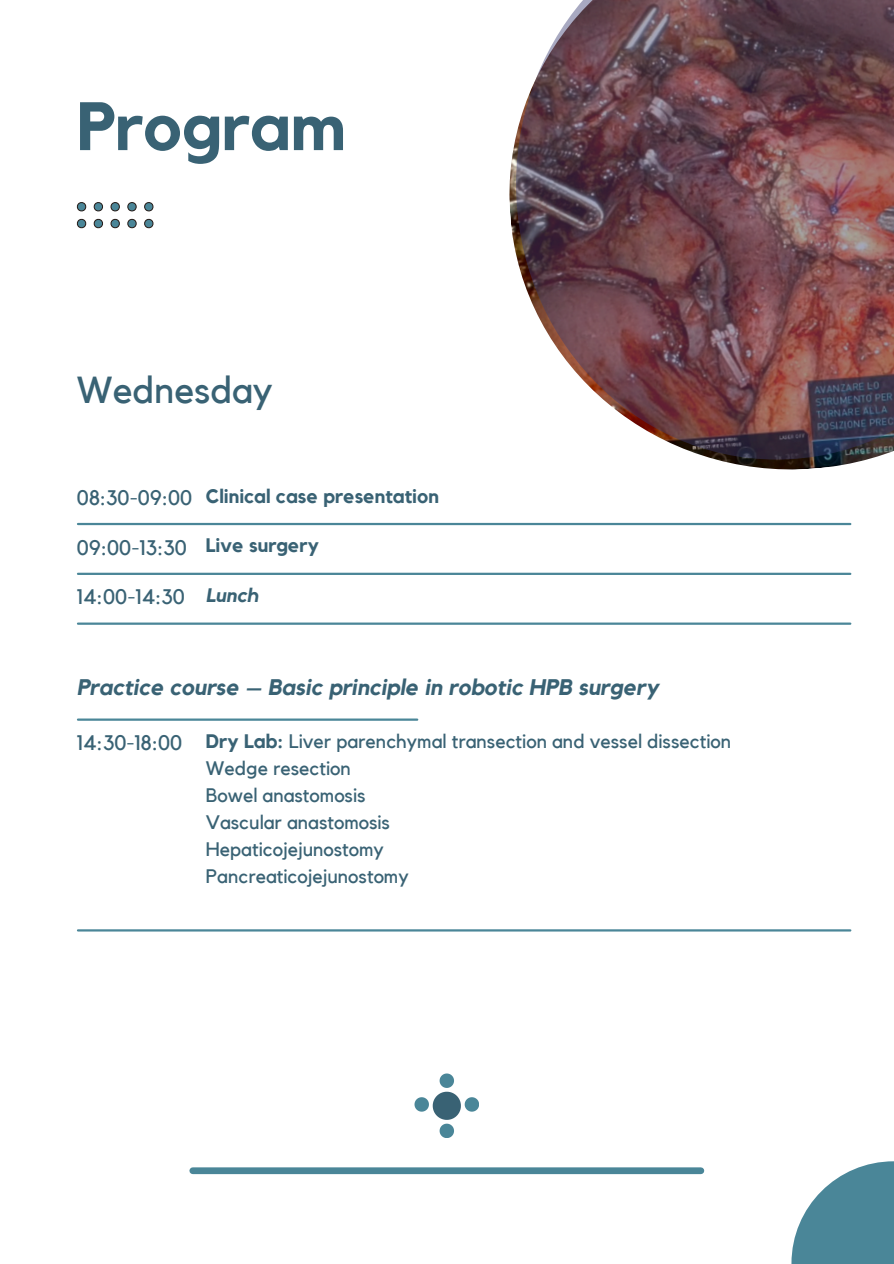
<style>
.page{position:relative;width:894px;height:1264px;background:#fff}
.page>*{position:absolute;margin:0;border:0;box-sizing:border-box;transform-origin:0 0}
.t1{font:700 67.5px "Kollektif";color:#396274}
.t2{font:37.5px "Kollektif";color:#396274}
.t3{font:italic 700 22.5px "Kollektif";color:#396274}
.t4{font:21px "Kollektif";color:#396274}
.t5{font:19.5px "Kollektif";color:#396274}
.t6{font:700 19.5px "Kollektif";color:#396274}
.t7{font:italic 700 19.5px "Kollektif";color:#396274}
.s1{font-weight:700}
</style>
<div class="page">
<svg style="left:791px;top:1161px;width:102px;height:102px;fill:#4a8698"></svg>
<div style="left:193px;top:1167px;width:507px;height:7px;background:#4a8698"></div>
<svg style="left:414px;top:1073px;width:64px;height:64px"></svg>
<svg style="left:77px;top:202px;width:9px;height:9px"></svg>
<svg style="left:94px;top:202px;width:9px;height:9px"></svg>
<svg style="left:110px;top:202px;width:10px;height:9px"></svg>
<svg style="left:127px;top:202px;width:10px;height:9px"></svg>
<svg style="left:144px;top:202px;width:9px;height:9px"></svg>
<svg style="left:77px;top:219px;width:9px;height:9px"></svg>
<svg style="left:94px;top:219px;width:9px;height:9px"></svg>
<svg style="left:110px;top:219px;width:10px;height:9px"></svg>
<svg style="left:127px;top:219px;width:10px;height:9px"></svg>
<svg style="left:144px;top:219px;width:9px;height:9px"></svg>
<hr style="left:78px;top:523px;width:772px;height:2px;background:#4a8698">
<hr style="left:78px;top:572px;width:772px;height:3px;background:#4a8698">
<hr style="left:78px;top:622px;width:772px;height:2px;background:#4a8698">
<hr style="left:78px;top:718px;width:339px;height:2px;background:#4a8698">
<hr style="left:78px;top:929px;width:772px;height:2px;background:#4a8698">
<img style="left:509px;top:137px;width:360px;height:333px">
<img style="left:516px;top:0;width:377px;height:459px">
<h1 class="t1" style="left:77px;top:95px;width:270px">Program</h1>
<p class="t2" style="left:77px;top:372px;width:197px">Wednesday</p>
<h2 class="t6" style="left:206px;top:487px;width:234px">Clinical case presentation</h2>
<h4 class="t6" style="left:206px;top:536px;width:115px">Live surgery</h4>
<h5 class="t4" style="left:77px;top:487px;width:117px">08:30-09:00</h5>
<p class="t4" style="left:77px;top:537px;width:112px">09:00-13:30</p>
<h3 class="t4" style="left:77px;top:587px;width:110px">14:00-14:30</h3>
<p class="t7" style="left:206px;top:586px;width:54px">Lunch</p>
<h4 class="t3" style="left:77px;top:677px;width:583px">Practice course – Basic principle in robotic HPB surgery</h4>
<p class="t4" style="left:77px;top:733px;width:107px">14:30-18:00</p>
<h5 class="t5" style="left:206px;top:732px;width:526px"><span class="s1">Dry Lab:</span> Liver parenchymal transection and vessel dissection</h5>
<p class="t5" style="left:206px;top:759px;width:146px">Wedge resection</p>
<p class="t5" style="left:206px;top:786px;width:161px">Bowel anastomosis</p>
<h4 class="t5" style="left:206px;top:813px;width:185px">Vascular anastomosis</h4>
<h5 class="t5" style="left:206px;top:840px;width:180px">Hepaticojejunostomy</h5>
<p class="t5" style="left:206px;top:867px;width:204px">Pancreaticojejunostomy</p>
</div>
